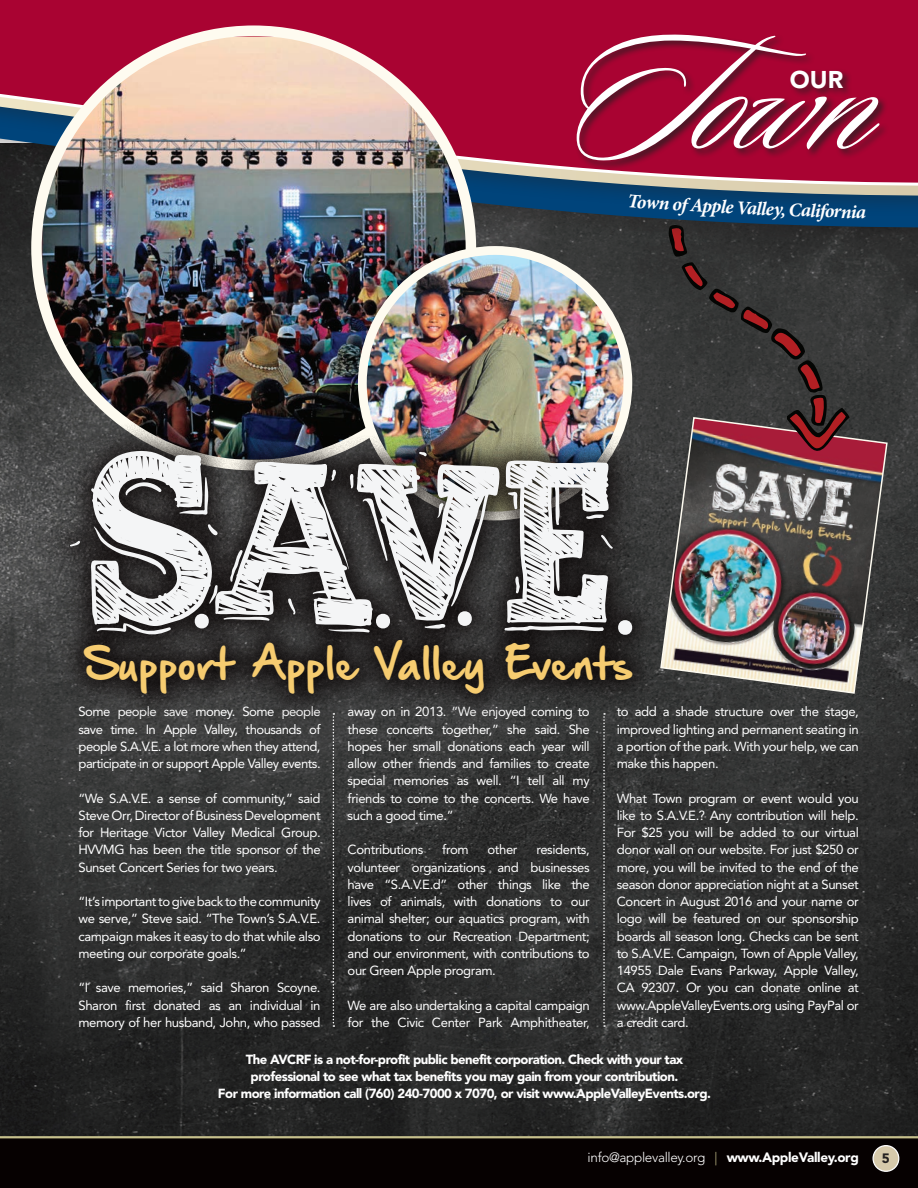
<style>
.page{position:relative;width:918px;height:1188px;background:#fff}
.page>*{position:absolute;margin:0;border:0;box-sizing:border-box;transform-origin:0 0}
.t1{font:37.5px "Hand Of Sean Demo";color:#f6cc70}
.t2{font:900 24.15px "Avenir LT Std";color:#fff}
.t3{font:italic 700 19.5px "Minion Pro";color:#fff}
.t4{font:300 13.5px "Avenir LT Std";letter-spacing:-.025em;color:#fff}
.t5{font:900 13.5px "Avenir LT Std";color:#231f20}
.t6{font:13.2px/17.2px "Avenir LT Std";letter-spacing:-.03em;color:#fff;text-align:justify}
.t7{font:900 13.2px/17.2px "Avenir LT Std";letter-spacing:-.04em;color:#fff;text-align:center}
.s1{color:#c6c08c}
.s2{font-weight:900}
</style>
<div class="page">
<img style="left:0;top:275px;width:918px;height:861px">
<svg style="left:603px;top:723px;width:2px;height:304px"></svg>
<svg style="left:333px;top:723px;width:1px;height:304px"></svg>
<img style="left:659px;top:416px;width:230px;height:279px">
<svg style="left:668px;top:275px;width:182px;height:182px;background:#463537"></svg>
<div style="left:0;top:0;width:918px;height:275px;background:#231f20;opacity:.3"></div>
<svg style="left:0;top:243px;width:918px;height:13px;background:#363535"></svg>
<div style="left:0;top:0;width:918px;height:243px;background:#231f20;opacity:.3"></div>
<svg style="left:0;top:215px;width:918px;height:9px;background:#1c3d58"></svg>
<svg style="left:0;top:0;width:918px;height:215px;background:#8d244b"></svg>
<div style="left:574px;top:32px;width:315px;height:139px;background:#231f20;opacity:.75"></div>
<svg style="left:577px;top:34px;width:303px;height:128px;background:#aa3153"></svg>
<div style="left:789px;top:68px;width:63px;height:30px;background:#231f20;opacity:.75"></div>
<div style="left:0;top:1138px;width:918px;height:50px;background:#060101"></div>
<hr style="left:0;top:1136px;width:918px;height:2px;background:#c6c08c">
<div style="left:873px;top:1146px;width:26px;height:25px;background:#d6c9aa;border-radius:50%"></div>
<div style="left:872px;top:1145px;width:27px;height:27px;border:1px solid #fff;border-radius:50%"></div>
<img style="left:36px;top:37px;width:435px;height:422px">
<img style="left:366px;top:253px;width:262px;height:168px">
<div style="left:358px;top:246px;width:274px;height:274px;border:9px solid #fefbf0;border-radius:50%"></div>
<div style="left:41px;top:421px;width:621px;height:302px;background:#060101;opacity:.75"></div>
<svg style="left:70px;top:540px;width:11px;height:7px"></svg>
<svg style="left:90px;top:450px;width:545px;height:185px"></svg>
<h2 class="t2" style="left:790px;top:65px;width:55px">OUR</h2>
<h3 class="t3" style="left:628px;top:189px;width:61px;rotate:4deg">Town of</h3>
<h3 class="t3" style="left:691px;top:193px;width:68px;rotate:3deg">Apple Va</h3>
<h3 class="t3" style="left:757px;top:197px;width:71px;rotate:2deg">lley, Calif</h3>
<h3 class="t3" style="left:825px;top:199px;width:43px;rotate:1deg">ornia</h3>
<h1 class="t1" style="left:85px;top:645px;width:550px">Support Apple Valley Events</h1>
<p class="t6" style="left:617px;top:703px;width:244px">to add a shade structure over the stage, improved lighting and permanent seating in a portion of the park. With your help, we can make this happen.</p>
<p class="t6" style="left:617px;top:789px;width:244px">What Town program or event would you like to S.A.V.E.? Any contribution will help.<br>For $25 you will be added to our virtual donor wall on our website. For just $250 or more, you will be invited to the end of the season donor appreciation night at a Sunset Concert in August 2016 and your name or logo will be featured on our sponsorship boards all season long. Checks can be sent to S.A.V.E. Campaign, Town of Apple Valley, 14955 Dale Evans Parkway, Apple Valley, CA 92307. Or you can donate online at www.AppleValleyEvents.org using PayPal or a credit card.</p>
<p class="t7" style="left:218px;top:1051px;width:495px">The AVCRF is a not-for-profit public benefit corporation. Check with your tax professional to see what tax benefits you may gain from your contribution.<br>For more information call (760) 240-7000 x 7070, or visit www.AppleValleyEvents.org.</p>
<p class="t6" style="left:348px;top:703px;width:244px">away on in 2013. “We enjoyed coming to these concerts together,” she said. She hopes her small donations each year will allow other friends and families to create special memories as well. “I tell all my friends to come to the concerts. We have such a good time.”</p>
<p class="t6" style="left:348px;top:841px;width:77px">Contributions</p>
<p class="t6" style="left:442px;top:841px;width:28px">from</p>
<p class="t6" style="left:487px;top:841px;width:32px">other</p>
<p class="t6" style="left:79px;top:703px;width:244px">Some people save money. Some people save time. In Apple Valley, thousands of people S.A.V.E. a lot more when they attend, participate in or support Apple Valley events.</p>
<p class="t6" style="left:79px;top:790px;width:244px">“We S.A.V.E. a sense of community,” said Steve Orr, Director of Business Development for Heritage Victor Valley Medical Group.<br>HVVMG has been the title sponsor of the Sunset Concert Series for two years.</p>
<p class="t6" style="left:79px;top:893px;width:244px">“It’s important to give back to the community we serve,” Steve said. “The Town’s S.A.V.E. campaign makes it easy to do that while also meeting our corporate goals.”</p>
<p class="t6" style="left:79px;top:979px;width:244px">“I save memories,” said Sharon Scoyne.<br>Sharon first donated as an individual in memory of her husband, John, who passed</p>
<p class="t6" style="left:348px;top:841px;width:244px;text-indent:189px">residents, volunteer organizations and businesses have “S.A.V.E.d” other things like the lives of animals, with donations to our animal shelter; our aquatics program, with donations to our Recreation Department; and our environment, with contributions to our Green Apple program.</p>
<p class="t6" style="left:348px;top:996px;width:244px">We are also undertaking a capital campaign for the Civic Center Park Amphitheater,</p>
<p class="t4" style="left:588px;top:1150px;width:273px">info@applevalley.org <span class="s1">|</span> <span class="s2">www.AppleValley.org</span></p>
<p class="t5" style="left:882px;top:1150px;width:9px">5</p>
</div>
